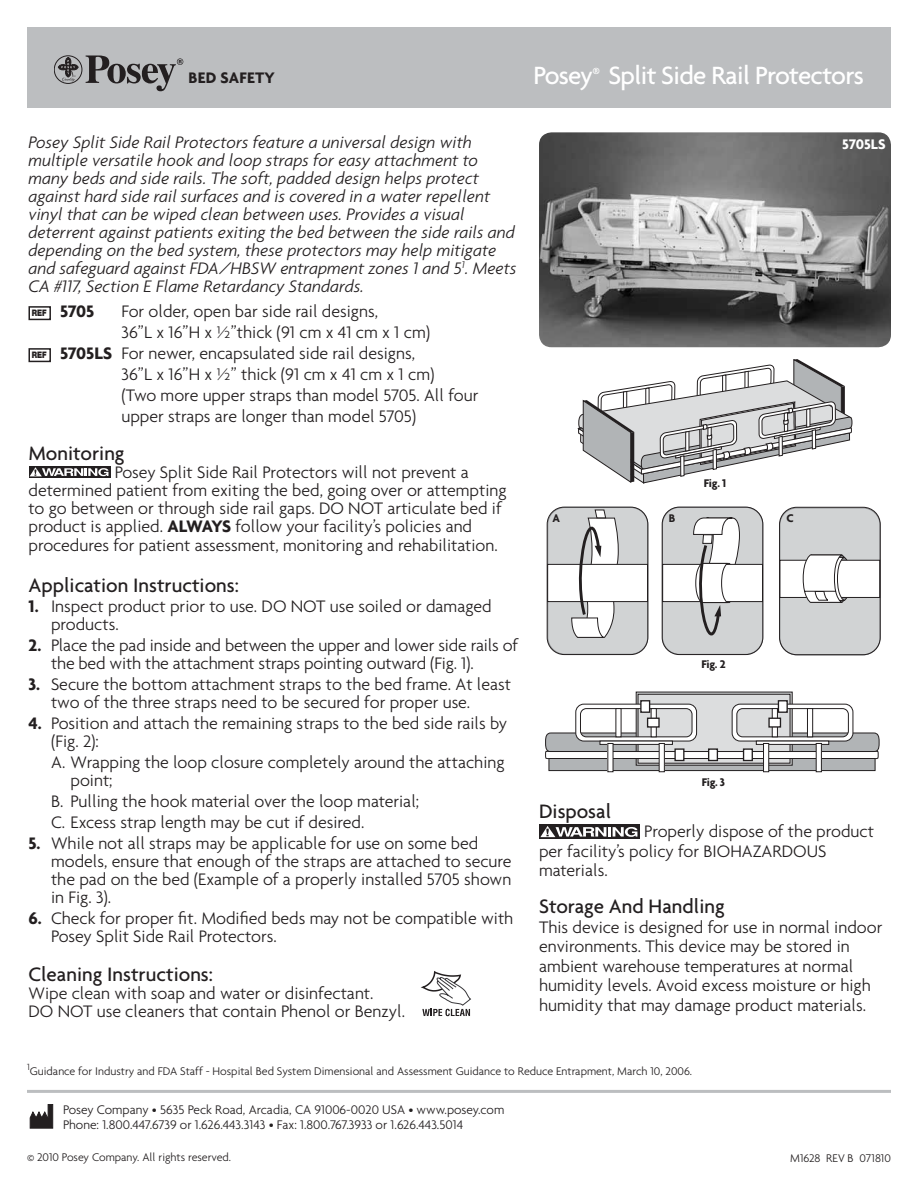
<style>
.page{position:relative;width:918px;height:1188px;background:#fff}
.page>*{position:absolute;margin:0;border:0;box-sizing:border-box;transform-origin:0 0}
.t1{font:500 27px "Agenda";letter-spacing:-.025em;color:#fff}
.t2{font:500 21px "Agenda";color:#231f20}
.t3{font:300 18px/18px "Agenda";color:#231f20}
.t4{font:italic 300 18px/18px "Agenda";color:#231f20}
.t5{font:700 18px "Agenda";color:#231f20}
.t6{font:700 16.5px "Agenda";letter-spacing:.01em;color:#231f20}
.t7{font:700 15px "Agenda";color:#fff}
.t8{font:300 13.5px/15px "Agenda";color:#231f20}
.t9{font:300 12px "Agenda";color:#231f20}
.t10{font:700 12px "Agenda";letter-spacing:-.025em;color:#231f20}
.t11{font:300 9.6px "Agenda";color:#231f20}
.s1{font-family:"Helvetica Neue";font-weight:900;font-size:9px}
.s2{font-weight:700}
</style>
<div class="page">
<div style="left:27px;top:27px;width:864px;height:81px;background:#bcbec0"></div>
<svg style="left:86px;top:56px;width:97px;height:35px"></svg>
<svg style="left:58px;top:57px;width:21px;height:25px"></svg>
<div style="left:54px;top:56px;width:28px;height:28px;border:1px solid #231f20;border-radius:50%"></div>
<img style="left:539px;top:132px;width:352px;height:215px">
<svg style="left:545px;top:691px;width:335px;height:82px"></svg>
<div style="left:764px;top:743px;width:5px;height:29px;background:#fff"></div>
<div style="left:763px;top:743px;width:6px;height:29px;border:1px solid #231f20"></div>
<div style="left:659px;top:743px;width:5px;height:29px;background:#fff"></div>
<div style="left:659px;top:743px;width:6px;height:29px;border:1px solid #231f20"></div>
<div style="left:743px;top:748px;width:10px;height:13px;background:#fff;border:1px solid #231f20"></div>
<div style="left:674px;top:748px;width:11px;height:13px;background:#fff;border:1px solid #231f20"></div>
<div style="left:708px;top:748px;width:10px;height:13px;background:#fff;border:1px solid #231f20"></div>
<div style="left:816px;top:743px;width:5px;height:29px;background:#fff"></div>
<div style="left:816px;top:743px;width:6px;height:29px;border:1px solid #231f20"></div>
<div style="left:608px;top:743px;width:5px;height:29px;background:#fff"></div>
<div style="left:28px;top:306px;width:23px;height:14px;border:2px solid #231f20"></div>
<div style="left:28px;top:348px;width:23px;height:14px;border:2px solid #231f20"></div>
<svg style="left:29px;top:466px;width:82px;height:12px"></svg>
<svg style="left:30px;top:467px;width:78px;height:9px"></svg>
<svg style="left:421px;top:971px;width:50px;height:45px"></svg>
<div style="left:539px;top:824px;width:101px;height:15px;background:#231f20"></div>
<svg style="left:540px;top:826px;width:97px;height:11px"></svg>
<svg style="left:29px;top:1104px;width:25px;height:25px"></svg>
<hr style="left:27px;top:1090px;width:864px;height:3px;background:#bcbec0">
<svg style="left:578px;top:359px;width:274px;height:125px"></svg>
<svg style="left:546px;top:506px;width:335px;height:150px"></svg>
<p class="t6" style="left:189px;top:68px;width:88px">BED SAFETY</p>
<h1 class="t1" style="left:533px;top:59px;width:332px">Posey<sup>®</sup> Split Side Rail Protectors</h1>
<p class="t4" style="left:28px;top:133px;width:489px">Posey Split Side Rail Protectors feature a universal design with multiple versatile hook and loop straps for easy attachment to many beds and side rails. The soft, padded design helps protect against hard side rail surfaces and is covered in a water repellent vinyl that can be wiped clean between uses. Provides a visual deterrent against patients exiting the bed between the side rails and depending on the bed system, these protectors may help mitigate and safeguard against FDA/HBSW entrapment zones 1 and 5<sup>1</sup>. Meets CA #117, Section E Flame Retardancy Standards.</p>
<p class="t5" style="left:32px;top:300px;width:64px"><span class="s1">REF</span> 5705</p>
<p class="t3" style="left:122px;top:302px;width:258px">For older, open bar side rail designs,</p>
<p class="t3" style="left:122px;top:323px;width:310px">36”L x 16”H x ½”thick (91 cm x 41 cm x 1 cm)</p>
<p class="t3" style="left:32px;top:344px;width:385px"><span class="s1">REF</span> <span class="s2">5705LS</span> For newer, encapsulated side rail designs,</p>
<p class="t3" style="left:122px;top:365px;width:315px">36”L x 16”H x ½” thick (91 cm x 41 cm x 1 cm)</p>
<p class="t3" style="left:122px;top:386px;width:358px">(Two more upper straps than model 5705. All four</p>
<p class="t3" style="left:122px;top:407px;width:296px">upper straps are longer than model 5705)</p>
<p class="t2" style="left:28px;top:440px;width:98px">Monitoring</p>
<p class="t3" style="left:29px;top:462px;width:480px;text-indent:86px">Posey Split Side Rail Protectors will not prevent a determined patient from exiting the bed, going over or attempting to go between or through side rail gaps. DO NOT articulate bed if product is applied. <span class="s2">ALWAYS</span> follow your facility’s policies and procedures for patient assessment, monitoring and rehabilitation.</p>
<p class="t2" style="left:28px;top:572px;width:212px">Application Instructions:</p>
<p class="t3" style="left:28px;top:597px;width:275px"><span class="s2">1.</span> Inspect product prior to use. Do not</p>
<p class="t3" style="left:330px;top:597px;width:163px">use soiled or damaged</p>
<p class="t3" style="left:51px;top:615px;width:69px">products.</p>
<p class="t3" style="left:51px;top:636px;width:469px;text-indent:-22px"><span class="s2">2.</span> Place the pad inside and between the upper and lower side rails of the bed with the attachment straps pointing outward (Fig. 1).</p>
<p class="t3" style="left:51px;top:675px;width:462px;text-indent:-22px"><span class="s2">3.</span> Secure the bottom attachment straps to the bed frame. At least two of the three straps need to be secured for proper use.</p>
<p class="t3" style="left:51px;top:714px;width:458px;text-indent:-22px"><span class="s2">4.</span> Position and attach the remaining straps to the bed side rails by (Fig. 2):</p>
<p class="t3" style="left:70px;top:753px;width:436px;text-indent:-19px">A. Wrapping the loop closure completely around the attaching point;</p>
<p class="t3" style="left:51px;top:791px;width:370px;line-height:21px">B. Pulling the hook material over the loop material;<br>C. Excess strap length may be cut if desired.</p>
<p class="t3" style="left:51px;top:834px;width:462px;text-indent:-22px"><span class="s2">5.</span> While not all straps may be applicable for use on some bed models, ensure that enough of the straps are attached to secure the pad on the bed (Example of a properly installed 5705 shown in Fig. 3).</p>
<p class="t3" style="left:51px;top:909px;width:464px;text-indent:-22px"><span class="s2">6.</span> Check for proper fit. Modified beds may not be compatible with<br>Posey Split Side Rail Protectors.</p>
<p class="t2" style="left:28px;top:962px;width:186px">Cleaning Instructions:</p>
<p class="t3" style="left:28px;top:984px;width:378px">Wipe clean with soap and water or disinfectant.<br>DO NOT use cleaners that contain Phenol or Benzyl.</p>
<p class="t7" style="left:842px;top:135px;width:45px">5705LS</p>
<p class="t10" style="left:553px;top:511px;width:9px">A</p>
<p class="t10" style="left:704px;top:476px;width:24px">FIG. 1</p>
<p class="t10" style="left:669px;top:511px;width:8px">B</p>
<p class="t10" style="left:787px;top:511px;width:9px">C</p>
<p class="t10" style="left:701px;top:656px;width:26px">FIG. 2</p>
<p class="t10" style="left:702px;top:774px;width:25px">FIG. 3</p>
<p class="t2" style="left:539px;top:798px;width:74px">Disposal</p>
<p class="t3" style="left:539px;top:822px;width:337px;line-height:19.5px;text-indent:105px">Properly dispose of the product per facility’s policy for BIOHAZARDOUS materials.</p>
<p class="t2" style="left:539px;top:894px;width:187px">Storage And Handling</p>
<p class="t3" style="left:539px;top:917px;width:345px;line-height:19.5px">This device is designed for use in normal indoor environments. This device may be stored in ambient warehouse temperatures at normal humidity levels. Avoid excess moisture or high humidity that may damage product materials.</p>
<p class="t11" style="left:27px;top:1061px;width:4px">1</p>
<p class="t9" style="left:30px;top:1064px;width:664px">Guidance for Industry and FDA Staff - Hospital Bed System Dimensional and Assessment Guidance to Reduce Entrapment, March 10, 2006.</p>
<p class="t8" style="left:63px;top:1102px;width:443px">Posey Company • 5635 Peck Road, Arcadia, CA 91006-0020 USA • www.posey.com<br>Phone: 1.800.447.6739 or 1.626.443.3143 • Fax: 1.800.767.3933 or 1.626.443.5014</p>
<p class="t9" style="left:27px;top:1150px;width:206px">© 2010 Posey Company. All rights reserved.</p>
<p class="t9" style="left:790px;top:1151px;width:102px">M1628 REV B 071810</p>
</div>
